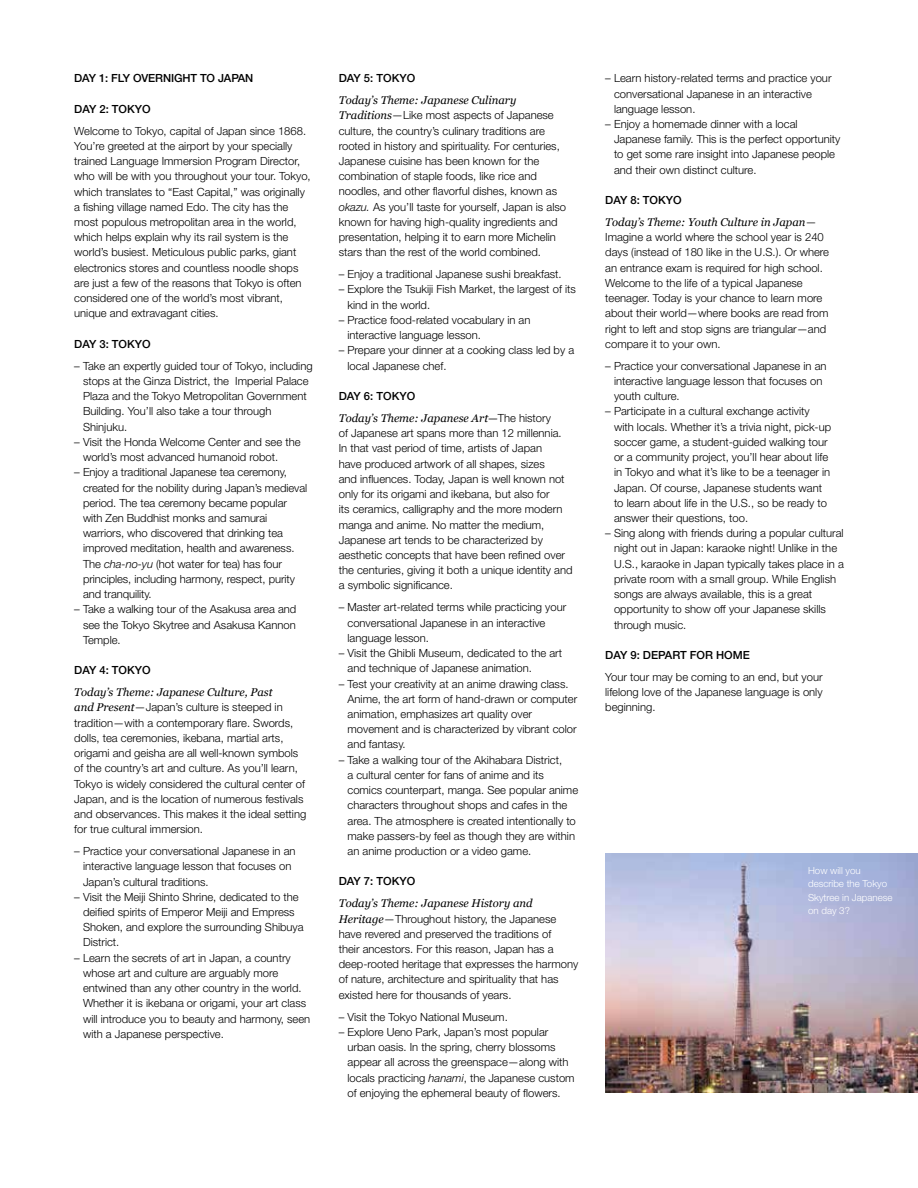
<style>
.page{position:relative;width:918px;height:1188px;background:#fff}
.page>*{position:absolute;margin:0;border:0;box-sizing:border-box;transform-origin:0 0}
.t1{font:300 11.25px/15.1px "Helvetica Neue LT Std";color:#000}
.t2{font:italic 11.25px "Georgia";color:#000}
.t3{font:500 11.25px "Helvetica Neue LT Std";color:#000}
.t4{font:300 9.75px/13.5px "Helvetica Neue LT Std";color:#fff}
.s1{font-style:italic}
.s2{font-family:"Georgia";font-weight:400;font-style:italic}
.s3{font-family:"Helvetica Neue LT Std";font-weight:300;font-style:normal}
</style>
<div class="page">
<img style="left:605px;top:854px;width:313px;height:239px">
<p class="t3" style="left:74px;top:72px;width:181px">DAY 1: FLY OVERNIGHT TO JAPAN</p>
<p class="t3" style="left:74px;top:102px;width:78px">DAY 2: TOKYO</p>
<p class="t1" style="left:74px;top:123px;width:238px">Welcome to Tokyo, capital of Japan since 1868.<br>You’re greeted at the airport by your specially trained Language Immersion Program Director, who will be with you throughout your tour. Tokyo, which translates to “East Capital,” was originally a fishing village named Edo. The city has the most populous metropolitan area in the world, which helps explain why its rail system is the world’s busiest. Meticulous public parks, giant electronics stores and countless noodle shops are just a few of the reasons that Tokyo is often considered one of the world’s most vibrant, unique and extravagant cities.</p>
<p class="t3" style="left:74px;top:337px;width:78px">DAY 3: TOKYO</p>
<p class="t1" style="left:83px;top:358px;width:231px;text-indent:-9px">– Take an expertly guided tour of Tokyo, including stops at the Ginza District, the Imperial Palace Plaza and the Tokyo Metropolitan Government Building. You’ll also take a tour through Shinjuku.</p>
<p class="t1" style="left:83px;top:434px;width:219px;text-indent:-9px">– Visit the Honda Welcome Center and see the world’s most advanced humanoid robot.</p>
<p class="t1" style="left:83px;top:465px;width:226px;text-indent:-9px">– Enjoy a traditional Japanese tea ceremony, created for the nobility during Japan’s medieval period. The tea ceremony became popular with Zen Buddhist monks and samurai warriors, who discovered that drinking tea improved meditation, health and awareness.<br>The <span class="s1">cha-no-yu</span> (hot water for tea) has four principles, including harmony, respect, purity and tranquility.</p>
<p class="t1" style="left:83px;top:602px;width:215px;text-align:justify;text-indent:-9px">– Take a walking tour of the Asakusa area and see the Tokyo Skytree and Asakusa Kannon Temple.</p>
<p class="t3" style="left:74px;top:664px;width:78px">DAY 4: TOKYO</p>
<p class="t2" style="left:74px;top:685px;width:200px">Today’s Theme: Japanese Culture, Past</p>
<p class="t1" style="left:74px;top:700px;width:234px"><span class="s2">and Present</span>—Japan’s culture is steeped in tradition—with a contemporary flare. Swords, dolls, tea ceremonies, ikebana, martial arts, origami and geisha are all well-known symbols of the country’s art and culture. As you’ll learn, Tokyo is widely considered the cultural center of Japan, and is the location of numerous festivals and observances. This makes it the ideal setting for true cultural immersion.</p>
<p class="t1" style="left:83px;top:843px;width:214px;text-indent:-9px">– Practice your conversational Japanese in an interactive language lesson that focuses on<br>Japan’s cultural traditions.</p>
<p class="t1" style="left:83px;top:889px;width:222px;text-indent:-9px">– Visit the Meiji Shinto Shrine, dedicated to the deified spirits of Emperor Meiji and Empress Shoken, and explore the surrounding Shibuya District.</p>
<p class="t1" style="left:83px;top:950px;width:229px;text-indent:-9px">– Learn the secrets of art in Japan, a country whose art and culture are arguably more entwined than any other country in the world.<br>Whether it is ikebana or origami, your art class will introduce you to beauty and harmony, seen with a Japanese perspective.</p>
<p class="t3" style="left:339px;top:71px;width:78px">DAY 5: TOKYO</p>
<p class="t2" style="left:339px;top:93px;width:179px">Today’s Theme: Japanese Culinary</p>
<p class="t1" style="left:339px;top:107px;width:229px"><span class="s2">Traditions</span>—Like most aspects of Japanese culture, the country’s culinary traditions are rooted in history and spirituality. For centuries, Japanese cuisine has been known for the combination of staple foods, like rice and noodles, and other flavorful dishes, known as <span class="s1">okazu.</span> As you’ll taste for yourself, Japan is also known for having high-quality ingredients and presentation, helping it to earn more Michelin stars than the rest of the world combined.</p>
<p class="t1" style="left:339px;top:266px;width:224px">– Enjoy a traditional Japanese sushi breakfast.</p>
<p class="t1" style="left:348px;top:282px;width:230px;text-indent:-9px">– Explore the Tsukiji Fish Market, the largest of its kind in the world.</p>
<p class="t1" style="left:348px;top:312px;width:184px;text-indent:-9px">– Practice food-related vocabulary in an interactive language lesson.</p>
<p class="t1" style="left:348px;top:343px;width:228px;text-indent:-9px">– Prepare your dinner at a cooking class led by a local Japanese chef.</p>
<p class="t3" style="left:339px;top:389px;width:78px">DAY 6: TOKYO</p>
<p class="t2" style="left:339px;top:411px;width:214px">Today’s Theme: Japanese Art—<span class="s3">The history</span></p>
<p class="t1" style="left:339px;top:425px;width:235px">of Japanese art spans more than 12 millennia.<br>In that vast period of time, artists of Japan<br>have produced artwork of all shapes, sizes<br>and influences. Today, Japan is well known not only for its origami and ikebana, but also for<br>its ceramics, calligraphy and the more modern manga and anime. No matter the medium, Japanese art tends to be characterized by aesthetic concepts that have been refined over the centuries, giving it both a unique identity and a symbolic significance.</p>
<p class="t1" style="left:348px;top:600px;width:220px;text-indent:-9px">– Master art-related terms while practicing your conversational Japanese in an interactive language lesson.</p>
<p class="t1" style="left:348px;top:645px;width:216px;text-indent:-9px">– Visit the Ghibli Museum, dedicated to the art and technique of Japanese animation.</p>
<p class="t1" style="left:348px;top:676px;width:231px;text-indent:-9px">– Test your creativity at an anime drawing class.<br>Anime, the art form of hand-drawn or computer animation, emphasizes art quality over movement and is characterized by vibrant color and fantasy.</p>
<p class="t1" style="left:348px;top:752px;width:232px;text-indent:-9px">– Take a walking tour of the Akihabara District,<br>a cultural center for fans of anime and its comics counterpart, manga. See popular anime characters throughout shops and cafes in the area. The atmosphere is created intentionally to make passers-by feel as though they are within an anime production or a video game.</p>
<p class="t3" style="left:339px;top:875px;width:78px">DAY 7: TOKYO</p>
<p class="t2" style="left:339px;top:896px;width:195px">Today’s Theme: Japanese History and</p>
<p class="t1" style="left:339px;top:911px;width:241px"><span class="s2">Heritage</span>—Throughout history, the Japanese have revered and preserved the traditions of<br>their ancestors. For this reason, Japan has a deep-rooted heritage that expresses the harmony of nature, architecture and spirituality that has existed here for thousands of years.</p>
<p class="t1" style="left:339px;top:1009px;width:171px">– Visit the Tokyo National Museum.</p>
<p class="t1" style="left:348px;top:1024px;width:229px;text-indent:-9px">– Explore Ueno Park, Japan’s most popular urban oasis. In the spring, cherry blossoms appear all across the greenspace—along with locals practicing <span class="s1">hanami</span>, the Japanese custom of enjoying the ephemeral beauty of flowers.</p>
<p class="t1" style="left:614px;top:70px;width:219px;text-indent:-9px">– Learn history-related terms and practice your conversational Japanese in an interactive language lesson.</p>
<p class="t1" style="left:614px;top:116px;width:228px;text-indent:-9px">– Enjoy a homemade dinner with a local Japanese family. This is the perfect opportunity to get some rare insight into Japanese people and their own distinct culture.</p>
<p class="t3" style="left:605px;top:193px;width:78px">DAY 8: TOKYO</p>
<p class="t2" style="left:605px;top:215px;width:213px">Today’s Theme: Youth Culture in Japan<span class="s3">—</span></p>
<p class="t1" style="left:605px;top:229px;width:225px">Imagine a world where the school year is 240 days (instead of 180 like in the U.S.). Or where an entrance exam is required for high school.<br>Welcome to the life of a typical Japanese teenager. Today is your chance to learn more about their world—where books are read from right to left and stop signs are triangular—and compare it to your own.</p>
<p class="t1" style="left:614px;top:358px;width:214px;text-indent:-9px">– Practice your conversational Japanese in an interactive language lesson that focuses on youth culture.</p>
<p class="t1" style="left:614px;top:404px;width:219px;text-indent:-9px">– Participate in a cultural exchange activity with locals. Whether it’s a trivia night, pick-up soccer game, a student-guided walking tour or a community project, you’ll hear about life in Tokyo and what it’s like to be a teenager in Japan. Of course, Japanese students want to learn about life in the U.S., so be ready to answer their questions, too.</p>
<p class="t1" style="left:614px;top:525px;width:231px;text-indent:-9px">– Sing along with friends during a popular cultural night out in Japan: karaoke night! Unlike in the U.S., karaoke in Japan typically takes place in a private room with a small group. While English songs are always available, this is a great opportunity to show off your Japanese skills through music.</p>
<p class="t3" style="left:605px;top:648px;width:146px">DAY 9: DEPART FOR HOME</p>
<p class="t1" style="left:605px;top:669px;width:219px;text-align:justify">Your tour may be coming to an end, but your lifelong love of the Japanese language is only beginning.</p>
<p class="t4" style="left:808px;top:863px;width:86px">How will you describe the Tokyo<br>Skytree in Japanese on day 3?</p>
</div>
